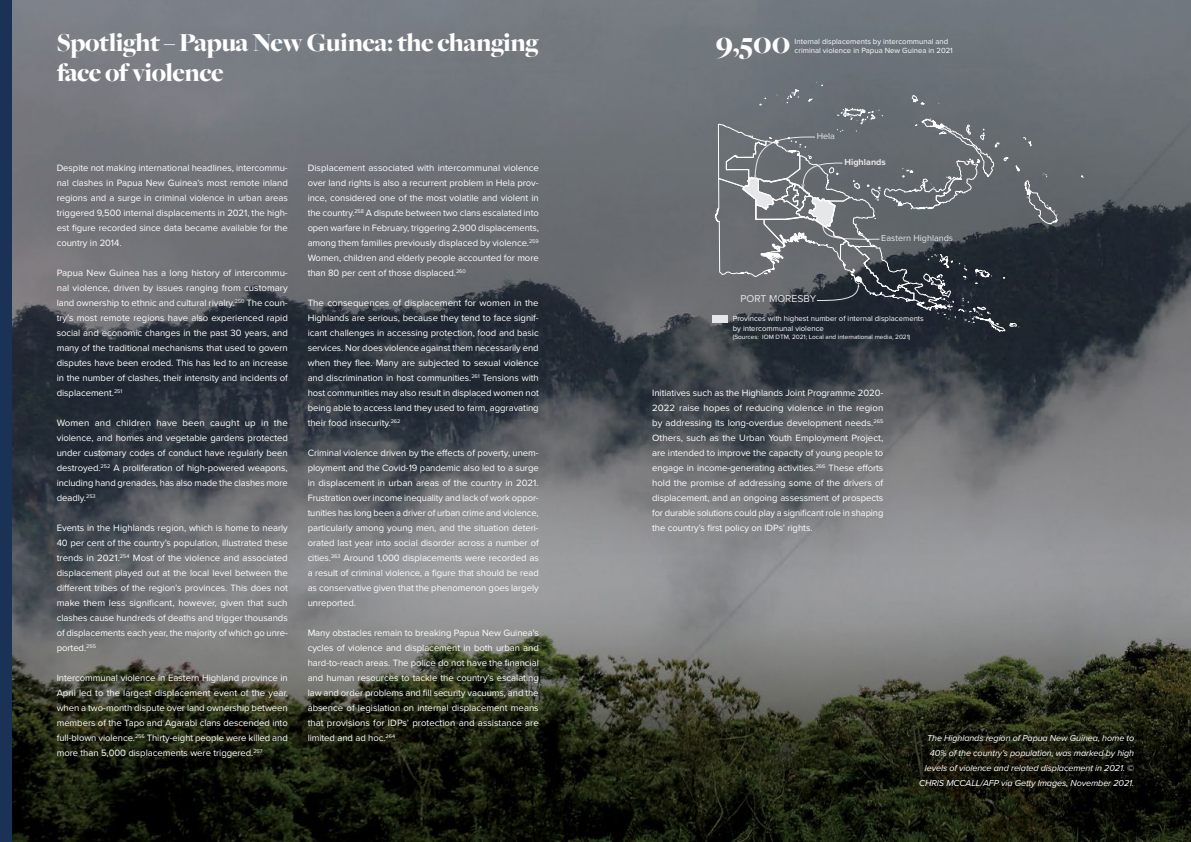
<style>
.page{position:relative;width:1191px;height:842px;background:#fff}
.page>*{position:absolute;margin:0;border:0;box-sizing:border-box;transform-origin:0 0}
.t1{font:900 31px "Freight Big Pro";color:#fcfcfe}
.t2{font:900 27px/30px "Freight Big Pro";letter-spacing:-.02em;color:#fff}
.t3{font:10.3px "Proxima Nova";color:#e6e7e8}
.t4{font:9.5px/15px "Proxima Nova";letter-spacing:-.005em;color:#fff;text-align:justify}
.t5{font:italic 9px/15px "Proxima Nova";letter-spacing:-.01em;color:#fff;text-align:right}
.t6{font:9px "Proxima Nova";color:#e6e7e8}
.t7{font:700 9px "Proxima Nova";color:#e6e7e8}
.t8{font:7.7px/9.3px "Proxima Nova";color:#fff}
.t9{font:6.4px "Proxima Nova";color:#fff}
</style>
<div class="page">
<div style="left:0;top:0;width:14px;height:842px;background:#193256"></div>
<img style="left:13px;top:0;width:1178px;height:842px">
<svg style="left:667px;top:82px;width:416px;height:260px;background:#5b6066"></svg>
<h2 class="t2" style="left:57px;top:27px;width:483px">Spotlight – Papua New Guinea: the changing face of violence</h2>
<p class="t4" style="left:57px;top:160px;width:233px">Despite not making international headlines, intercommu&shy;nal clashes in Papua New Guinea’s most remote inland regions and a surge in criminal violence in urban areas triggered 9,500 internal displacements in 2021, the high&shy;est figure recorded since data became available for the country in 2014.</p>
<p class="t4" style="left:57px;top:265px;width:233px">Papua New Guinea has a long history of intercommu&shy;nal violence, driven by issues ranging from customary land ownership to ethnic and cultural rivalry.<sup>250</sup> The coun&shy;try’s most remote regions have also experienced rapid social and economic changes in the past 30 years, and many of the traditional mechanisms that used to govern disputes have been eroded. This has led to an increase in the number of clashes, their intensity and incidents of displacement.<sup>251</sup></p>
<p class="t4" style="left:57px;top:415px;width:233px">Women and children have been caught up in the violence, and homes and vegetable gardens protected under customary codes of conduct have regularly been destroyed.<sup>252</sup> A proliferation of high-powered weapons, including hand grenades, has also made the clashes more deadly.<sup>253</sup></p>
<p class="t4" style="left:57px;top:520px;width:233px">Events in the Highlands region, which is home to nearly 40 per cent of the country’s population, illustrated these trends in 2021.<sup>254</sup> Most of the violence and associated displacement played out at the local level between the different tribes of the region’s provinces. This does not make them less significant, however, given that such clashes cause hundreds of deaths and trigger thousands of displacements each year, the majority of which go unre&shy;ported.<sup>255</sup></p>
<p class="t4" style="left:57px;top:670px;width:233px">Intercommunal violence in Eastern Highland province in April led to the largest displacement event of the year, when a two-month dispute over land ownership between members of the Tapo and Agarabi clans descended into full-blown violence.<sup>256</sup> Thirty-eight people were killed and more than 5,000 displacements were triggered.<sup>257</sup></p>
<p class="t4" style="left:308px;top:160px;width:233px">Displacement associated with intercommunal violence over land rights is also a recurrent problem in Hela prov&shy;ince, considered one of the most volatile and violent in the country.<sup>258</sup> A dispute between two clans escalated into open warfare in February, triggering 2,900 displacements, among them families previously displaced by violence.<sup>259<br></sup>Women, children and elderly people accounted for more than 80 per cent of those displaced.<sup>260</sup></p>
<p class="t4" style="left:308px;top:295px;width:233px">The consequences of displacement for women in the Highlands are serious, because they tend to face signif&shy;icant challenges in accessing protection, food and basic services. Nor does violence against them necessarily end when they flee. Many are subjected to sexual violence and discrimination in host communities.<sup>261</sup> Tensions with host communities may also result in displaced women not being able to access land they used to farm, aggravating their food insecurity.<sup>262</sup></p>
<p class="t4" style="left:308px;top:445px;width:233px">Criminal violence driven by the effects of poverty, unem&shy;ployment and the Covid-19 pandemic also led to a surge in displacement in urban areas of the country in 2021.<br>Frustration over income inequality and lack of work oppor&shy;tunities has long been a driver of urban crime and violence, particularly among young men, and the situation deteri&shy;orated last year into social disorder across a number of cities.<sup>263</sup> Around 1,000 displacements were recorded as a result of criminal violence, a figure that should be read as conservative given that the phenomenon goes largely unreported.</p>
<p class="t4" style="left:308px;top:625px;width:233px">Many obstacles remain to breaking Papua New Guinea's cycles of violence and displacement in both urban and hard-to-reach areas. The police do not have the financial and human resources to tackle the country’s escalating law and order problems and fill security vacuums, and the absence of legislation on internal displacement means that provisions for IDPs’ protection and assistance are limited and ad hoc.<sup>264</sup></p>
<h1 class="t1" style="left:715px;top:23px;width:76px">9,500</h1>
<p class="t8" style="left:794px;top:36px;width:160px">Internal displacements by intercommunal and criminal violence in Papua New Guinea in 2021</p>
<p class="t6" style="left:816px;top:129px;width:20px">Hela</p>
<p class="t7" style="left:844px;top:155px;width:43px">Highlands</p>
<p class="t3" style="left:740px;top:291px;width:77px">PORT MORESBY</p>
<p class="t6" style="left:881px;top:231px;width:73px">Eastern Highlands</p>
<p class="t8" style="left:733px;top:314px;width:192px">Provinces with highest number of internal displacements by intercommunal violence</p>
<p class="t9" style="left:733px;top:332px;width:179px">(Sources: IOM DTM, 2021; Local and international media, 2021)</p>
<p class="t4" style="left:652px;top:385px;width:233px">Initiatives such as the Highlands Joint Programme 2020- 2022 raise hopes of reducing violence in the region by addressing its long-overdue development needs.<sup>265<br></sup>Others, such as the Urban Youth Employment Project, are intended to improve the capacity of young people to engage in income-generating activities.<sup>266</sup> These efforts hold the promise of addressing some of the drivers of displacement, and an ongoing assessment of prospects for durable solutions could play a significant role in shaping the country’s first policy on IDPs’ rights.</p>
<p class="t5" style="left:919px;top:730px;width:217px">The Highlands region of Papua New Guinea, home to 40% of the country’s population, was marked by high levels of violence and related displacement in 2021. © CHRIS MCCALL/AFP via Getty Images, November 2021.</p>
</div>
